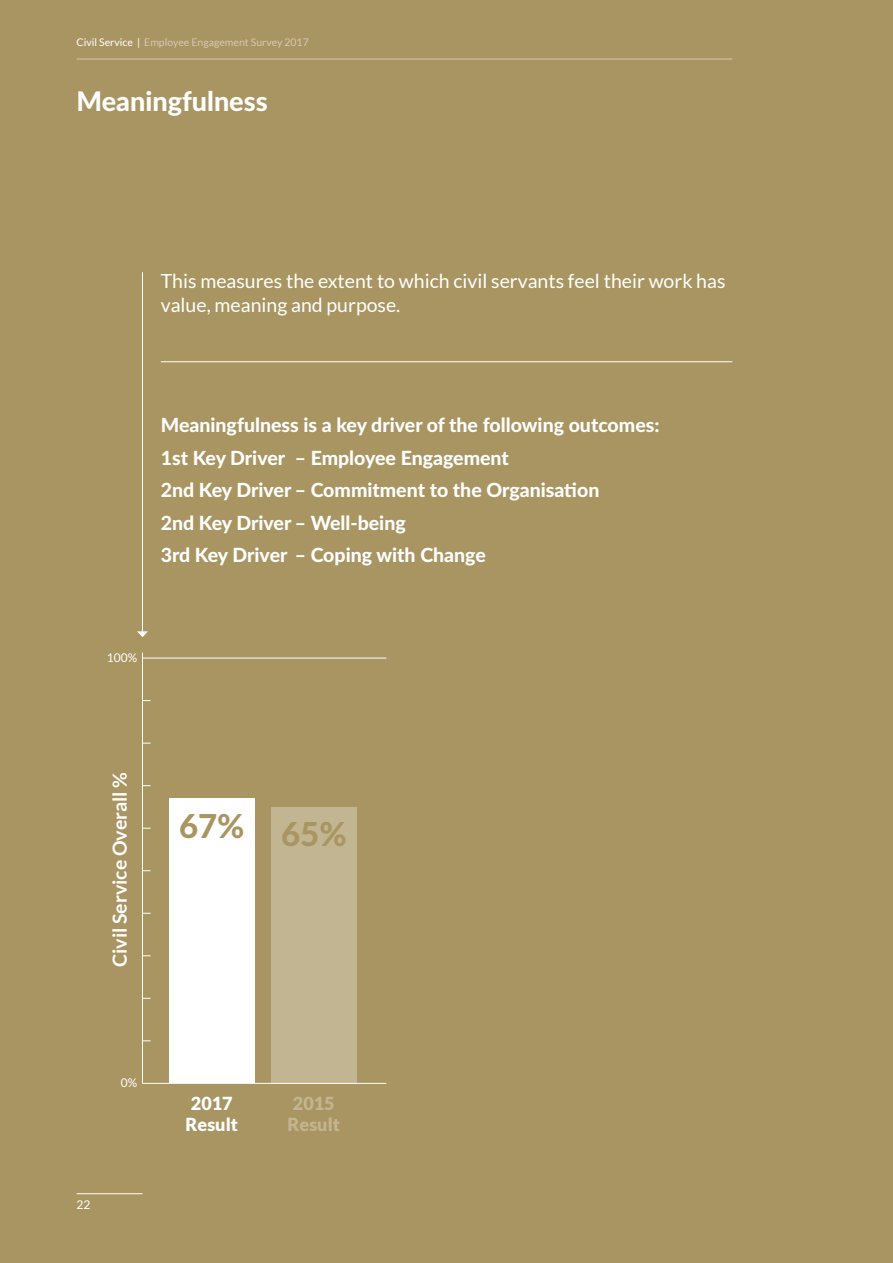
<style>
.page{position:relative;width:893px;height:1263px;background:#a99562}
.page>*{position:absolute;margin:0;border:0;box-sizing:border-box;transform-origin:0 0}
.t1{font:800 33px "Lato";color:#a99562}
.t2{font:800 27px "Lato";color:#fff}
.t3{font:800 19.5px/32.5px "Lato";color:#fff}
.t4{font:19.5px/24px "Lato";color:#fff}
.t5{font:700 19.5px "Lato";color:#fff}
.t6{font:900 18px/21.6px "Lato";color:#fff}
.t7{font:900 18px/21.6px "Lato";color:#c2b591}
.t8{font:12px "Lato";color:#fff}
.t9{font:10.5px "Lato";color:#d4cab1}
.s1{color:#fff}
</style>
<div class="page">
<hr style="left:77px;top:59px;width:655px;height:1px;background:#d4cab1">
<hr style="left:77px;top:1193px;width:65px;height:1px;background:#fff">
<div style="left:169px;top:798px;width:85px;height:285px;background:#fff"></div>
<div style="left:271px;top:807px;width:85px;height:276px;background:#c2b591"></div>
<hr style="left:161px;top:361px;width:571px;height:1px;background:#fff">
<hr style="left:142px;top:272px;width:1px;height:360px;background:#fff">
<svg style="left:137px;top:631px;width:11px;height:6px"></svg>
<hr style="left:142px;top:658px;width:244px;height:1px;background:#fff">
<hr style="left:142px;top:1083px;width:244px;height:1px;background:#fff">
<hr style="left:142px;top:652px;width:1px;height:431px;background:#fff">
<p class="t9" style="left:77px;top:36px;width:234px"><span class="s1">Civil Service |</span> Employee Engagement Survey 2017</p>
<h2 class="t2" style="left:77px;top:81px;width:193px">Meaningfulness</h2>
<p class="t4" style="left:161px;top:269px;width:566px">This measures the extent to which civil servants feel their work has value, meaning and purpose.</p>
<p class="t3" style="left:161px;top:408px;width:500px">Meaningfulness is a key driver of the following outcomes:<br>1st Key Driver – Employee Engagement<br>2nd Key Driver – Commitment to the Organisation<br>2nd Key Driver – Well-being<br>3rd Key Driver – Coping with Change</p>
<p class="t8" style="left:107px;top:651px;width:32px">100%</p>
<p class="t5" style="left:108px;top:967px;width:197px;rotate:-90deg">Civil Service Overall %</p>
<h1 class="t1" style="left:179px;top:805px;width:169px">67% 65%</h1>
<p class="t8" style="left:121px;top:1076px;width:18px">0%</p>
<p class="t8" style="left:77px;top:1198px;width:15px">22</p>
<p class="t6" style="left:186px;top:1092px;width:54px">2017<br>Result</p>
<p class="t7" style="left:288px;top:1092px;width:54px">2015<br>Result</p>
</div>
